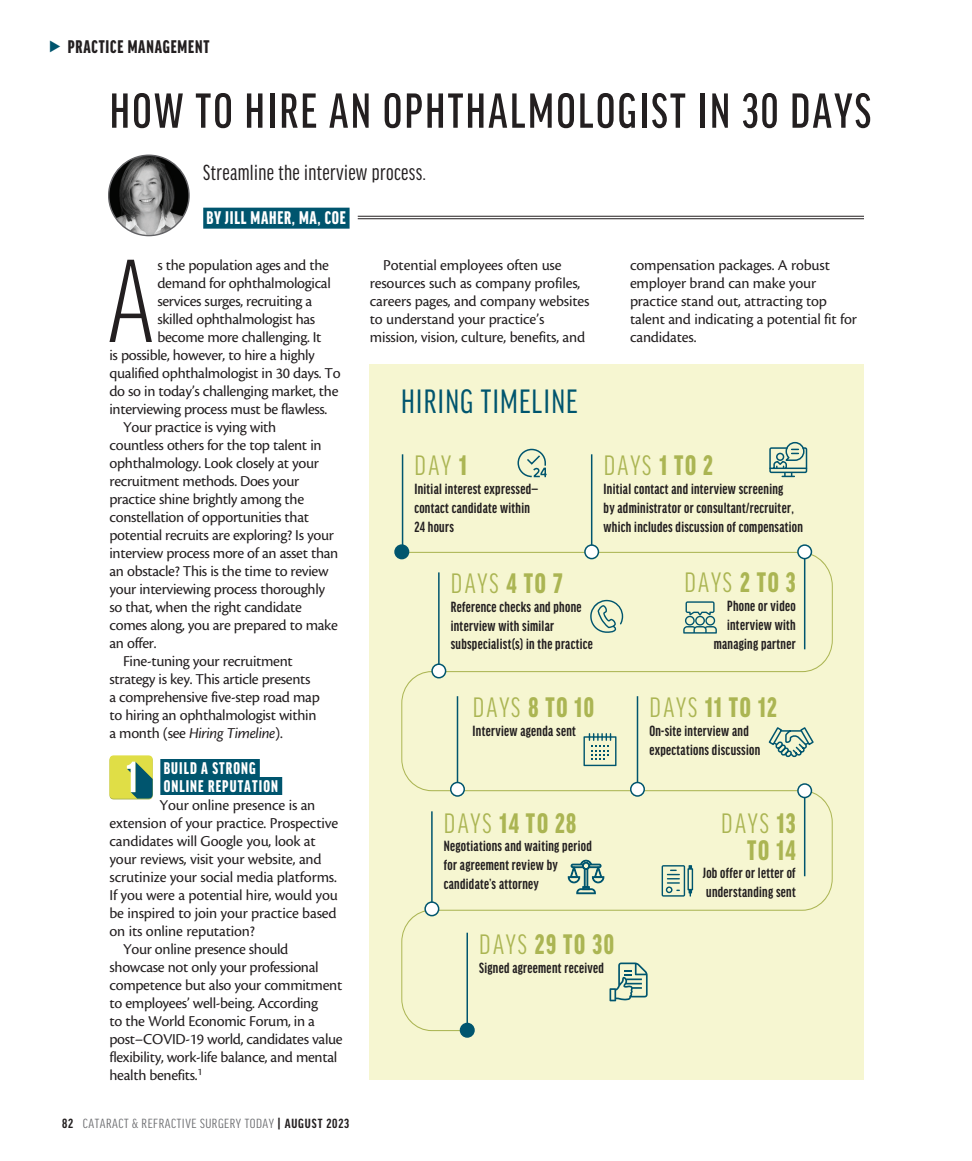
<style>
.page{position:relative;width:972px;height:1161px;background:#fff}
.page>*{position:absolute;margin:0;border:0;box-sizing:border-box;transform-origin:0 0}
.body_first{font:300 extra-condensed 126.15px "Good Headline Pro";color:#231f20}
.headline{font:500 extra-condensed 52.5px "Good Headline Pro";letter-spacing:.045em;color:#231f20}
.sidebar_h1{font:36px "Good Headline Pro X Cond News";letter-spacing:.03em;color:#00556e}
.subhead_alternate{font:900 extra-condensed 30px/27px "Good Headline Pro";letter-spacing:.05em;color:#abb553;text-align:right}
.subhead_alternate-2{font:extra-condensed 30px "Good Headline Pro";letter-spacing:.06em;color:#abb553}
.deck{font:23.25px "Good Headline Pro X Cond News";letter-spacing:.015em;color:#231f20}
.t1{font:900 extra-condensed 19.5px "Good Headline Pro";letter-spacing:.045em;color:#231f20}
.author{font:900 extra-condensed 19.5px "Good Headline Pro";letter-spacing:.04em;color:#fff}
.subhead{font:900 extra-condensed 18px/18px "Good Headline Pro";letter-spacing:.06em;color:#fff}
.body{font:15.75px/18px "Cronos Pro";letter-spacing:-.02em;color:#231f20}
.subhead_alternate-3{font:700 extra-condensed 15.75px/18.8px "Good Headline Pro";letter-spacing:.02em;color:#231f20}
.body_first-2{font:15.75px "Cronos Pro";letter-spacing:-.02em;color:#231f20}
.t2{font:extra-condensed 14.1px "Good Headline Pro";letter-spacing:.035em;color:#6c6d70;scale:1.11 1}
.s1{font-style:italic}
.s2{font-weight:700;color:#231f20}
.s3{font-weight:900}
.s4{font-weight:400}
</style>
<div class="page">
<div style="left:160px;top:759px;width:100px;height:18px;background:#00556e"></div>
<div style="left:160px;top:777px;width:122px;height:18px;background:#00556e"></div>
<div style="left:110px;top:756px;width:43px;height:44px;background:#b4bc5b;border-radius:4px"></div>
<div style="left:110px;top:755px;width:43px;height:44px;background:#e0de46;border-radius:4px"></div>
<svg style="left:127px;top:762px;width:26px;height:37px"></svg>
<hr style="left:358px;top:216px;width:506px;height:1px;background:#231f20">
<hr style="left:358px;top:218px;width:506px;height:1px;background:#231f20">
<div style="left:203px;top:208px;width:147px;height:21px;background:#00556e"></div>
<img style="left:109px;top:155px;width:80px;height:80px">
<div style="left:108px;top:155px;width:82px;height:81px;border:1px solid #636366;border-radius:50%"></div>
<div style="left:370px;top:364px;width:494px;height:716px;background:#f6f6d1"></div>
<div style="left:401px;top:552px;width:432px;height:479px;background:#f6f6d1"></div>
<svg style="left:517px;top:448px;width:31px;height:31px"></svg>
<div style="left:395px;top:545px;width:14px;height:14px;background:#00556e;border-radius:50%"></div>
<div style="left:394px;top:544px;width:15px;height:15px;border:2px solid #00556e;border-radius:50%"></div>
<hr style="left:591px;top:454px;width:1px;height:94px;background:#00556e">
<div style="left:585px;top:545px;width:13px;height:14px;background:#fff;border-radius:50%"></div>
<div style="left:584px;top:544px;width:15px;height:15px;border:2px solid #00556e;border-radius:50%"></div>
<svg style="left:769px;top:441px;width:39px;height:36px"></svg>
<hr style="left:804px;top:555px;width:1px;height:94px;background:#00556e">
<div style="left:798px;top:545px;width:13px;height:14px;background:#fff;border-radius:50%"></div>
<div style="left:797px;top:544px;width:15px;height:15px;border:2px solid #00556e;border-radius:50%"></div>
<svg style="left:767px;top:726px;width:48px;height:33px;background:#bbcfb9"></svg>
<hr style="left:438px;top:572px;width:2px;height:99px;background:#00556e">
<div style="left:432px;top:664px;width:14px;height:14px;background:#fff;border-radius:50%"></div>
<div style="left:431px;top:663px;width:15px;height:15px;border:2px solid #00556e;border-radius:50%"></div>
<hr style="left:402px;top:454px;width:1px;height:94px;background:#00556e">
<svg style="left:590px;top:600px;width:33px;height:33px"></svg>
<svg style="left:584px;top:733px;width:33px;height:33px"></svg>
<hr style="left:637px;top:696px;width:1px;height:88px;background:#00556e">
<div style="left:631px;top:783px;width:13px;height:13px;background:#fff;border-radius:50%"></div>
<div style="left:630px;top:782px;width:15px;height:15px;border:2px solid #00556e;border-radius:50%"></div>
<hr style="left:457px;top:696px;width:1px;height:88px;background:#00556e">
<div style="left:451px;top:783px;width:13px;height:13px;background:#fff;border-radius:50%"></div>
<div style="left:450px;top:782px;width:15px;height:15px;border:2px solid #00556e;border-radius:50%"></div>
<svg style="left:683px;top:601px;width:34px;height:33px"></svg>
<hr style="left:804px;top:795px;width:1px;height:81px;background:#00556e">
<div style="left:798px;top:784px;width:13px;height:14px;background:#fff;border-radius:50%"></div>
<div style="left:797px;top:783px;width:15px;height:15px;border:2px solid #00556e;border-radius:50%"></div>
<svg style="left:662px;top:865px;width:31px;height:32px"></svg>
<hr style="left:431px;top:811px;width:2px;height:94px;background:#00556e">
<div style="left:425px;top:902px;width:14px;height:14px;background:#fff;border-radius:50%"></div>
<div style="left:424px;top:901px;width:15px;height:15px;border:2px solid #00556e;border-radius:50%"></div>
<svg style="left:568px;top:860px;width:36px;height:34px"></svg>
<hr style="left:466px;top:933px;width:2px;height:93px;background:#00556e">
<div style="left:460px;top:1023px;width:14px;height:14px;background:#00556e;border-radius:50%"></div>
<div style="left:460px;top:1023px;width:15px;height:15px;border:2px solid #00556e;border-radius:50%"></div>
<svg style="left:610px;top:963px;width:38px;height:38px"></svg>
<p class="t1" style="left:68px;top:37px;width:143px">PRACTICE MANAGEMENT</p>
<p class="headline" style="left:110px;top:85px;width:763px">HOW TO HIRE AN OPHTHALMOLOGIST IN 30 DAYS</p>
<p class="deck" style="left:203px;top:161px;width:224px">Streamline the interview process.</p>
<p class="author" style="left:206px;top:208px;width:141px">BY JILL MAHER, MA, COE</p>
<p class="body_first" style="left:108px;top:239px;width:47px">A</p>
<p class="body_first-2" style="left:157px;top:256px;width:173px">s the population ages and the</p>
<p class="body_first-2" style="left:157px;top:274px;width:175px">demand for ophthalmological</p>
<p class="body_first-2" style="left:157px;top:292px;width:156px">services surges, recruiting a</p>
<p class="body_first-2" style="left:157px;top:310px;width:159px">skilled ophthalmologist has</p>
<p class="body_first-2" style="left:157px;top:328px;width:166px">become more challenging. It</p>
<p class="body_first-2" style="left:110px;top:346px;width:207px">is possible, however, to hire a highly</p>
<p class="body_first-2" style="left:110px;top:364px;width:233px">qualified ophthalmologist in 30 days. To</p>
<p class="body_first-2" style="left:110px;top:382px;width:231px">do so in today’s challenging market, the</p>
<p class="body_first-2" style="left:110px;top:400px;width:219px">interviewing process must be flawless.</p>
<p class="body" style="left:110px;top:418px;width:230px;text-indent:14px">Your practice is vying with<br>countless others for the top talent in ophthalmology. Look closely at your recruitment methods. Does your practice shine brightly among the constellation of opportunities that potential recruits are exploring? Is your interview process more of an asset than an obstacle? This is the time to review your interviewing process thoroughly so that, when the right candidate comes along, you are prepared to make an offer.</p>
<p class="body" style="left:110px;top:652px;width:212px;text-indent:14px">Fine-tuning your recruitment strategy is key. This article presents a comprehensive five-step road map to hiring an ophthalmologist within a month (see <span class="s1">Hiring Timeline</span>).</p>
<p class="subhead" style="left:164px;top:759px;width:116px">BUILD A STRONG<br>ONLINE REPUTATION</p>
<p class="body" style="left:110px;top:796px;width:230px;text-indent:50px">Your online presence is an extension of your practice. Prospective candidates will Google you, look at your reviews, visit your website, and scrutinize your social media platforms.<br>If you were a potential hire, would you be inspired to join your practice based on its online reputation?</p>
<p class="body" style="left:110px;top:940px;width:235px;text-indent:14px">Your online presence should showcase not only your professional competence but also your commitment to employees’ well-being. According<br>to the World Economic Forum, in a post–COVID-19 world, candidates value flexibility, work-life balance, and mental health benefits.<sup>1</sup></p>
<p class="t2" style="left:62px;top:1117px;width:260px"><span class="s2">82</span> CATARACT &amp; REFRACTIVE SURGERY TODAY <span class="s2">| AUGUST 2023</span></p>
<p class="body" style="left:370px;top:256px;width:221px;text-indent:14px">Potential employees often use resources such as company profiles, careers pages, and company websites to understand your practice’s mission, vision, culture, benefits, and</p>
<p class="body" style="left:630px;top:256px;width:229px">compensation packages. A robust employer brand can make your practice stand out, attracting top talent and indicating a potential fit for candidates.</p>
<p class="sidebar_h1" style="left:401px;top:384px;width:178px">HIRING TIMELINE</p>
<p class="subhead_alternate-2" style="left:415px;top:451px;width:54px">DAY <span class="s3">1</span></p>
<p class="subhead_alternate-3" style="left:414px;top:480px;width:125px">Initial interest expressed— contact candidate within<br>24 hours</p>
<p class="subhead_alternate-2" style="left:451px;top:569px;width:113px">DAYS <span class="s3">4 TO 7</span></p>
<p class="subhead_alternate-3" style="left:451px;top:597px;width:144px">Reference checks and phone interview with similar subspecialist(s) in the practice</p>
<p class="subhead_alternate-2" style="left:604px;top:451px;width:111px">DAYS <span class="s3">1 TO 2</span></p>
<p class="subhead_alternate-3" style="left:604px;top:480px;width:201px">Initial contact and interview screening<br>by administrator or consultant/recruiter, which includes discussion of compensation</p>
<p class="subhead_alternate-2" style="left:684px;top:568px;width:113px">DAYS <span class="s3">2 TO 3</span></p>
<p class="subhead_alternate-3" style="left:714px;top:597px;width:84px;text-align:right">Phone or video interview with managing partner</p>
<p class="subhead_alternate" style="left:473px;top:694px;width:123px"><span class="s4">DAYS</span> 8 TO 10</p>
<p class="subhead_alternate-3" style="left:473px;top:722px;width:105px">Interview agenda sent</p>
<p class="subhead_alternate" style="left:650px;top:694px;width:129px"><span class="s4">DAYS</span> 11 TO 12</p>
<p class="subhead_alternate-3" style="left:649px;top:722px;width:112px">On-site interview and expectations discussion</p>
<p class="subhead_alternate" style="left:444px;top:809px;width:134px"><span class="s4">DAYS</span> 14 TO 28</p>
<p class="subhead_alternate-3" style="left:444px;top:837px;width:150px">Negotiations and waiting period for agreement review by candidate’s attorney</p>
<p class="subhead_alternate" style="left:721px;top:809px;width:76px"><span class="s4">DAYS</span> 13<br>TO 14</p>
<p class="subhead_alternate-3" style="left:703px;top:864px;width:94px">Job offer or letter of understanding sent</p>
<p class="subhead_alternate" style="left:479px;top:931px;width:136px"><span class="s4">DAYS</span> 29 TO 30</p>
<p class="subhead_alternate-3" style="left:479px;top:958px;width:126px">Signed agreement received</p>
</div>
